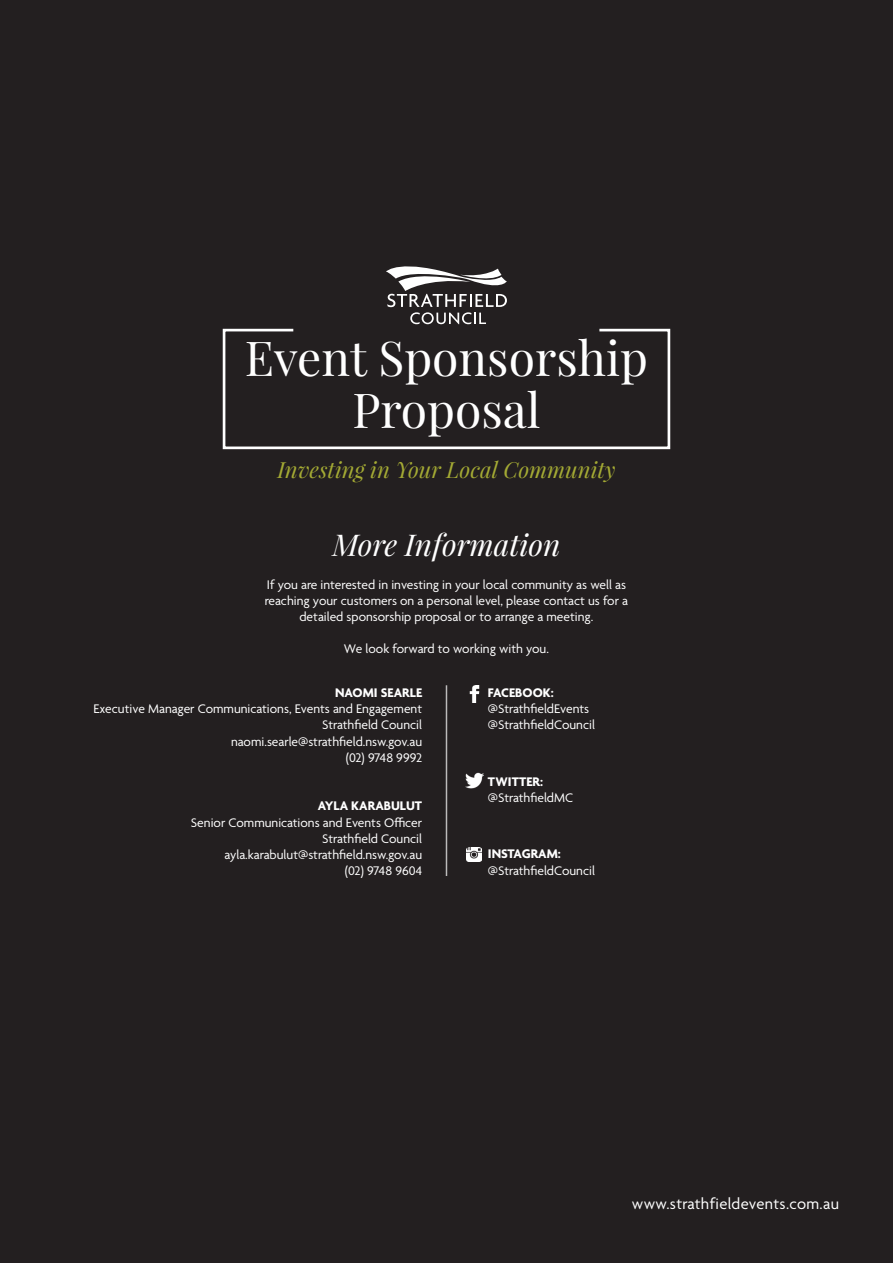
<style>
.page{position:relative;width:893px;height:1263px;background:#231f20}
.page>*{position:absolute;margin:0;border:0;box-sizing:border-box;transform-origin:0 0}
.t1{font:48px/51.6px "Playfair Display";color:#fff;text-align:center}
.t2{font:italic 30px "Playfair Display";color:#fff}
.t3{font:italic 22.2px "Playfair Display";color:#a4aa34}
.t4{font:16.5px "Agenda";letter-spacing:.02em;color:#fff}
.t5{font:13.5px/16.2px "Agenda";color:#fff;text-align:center}
.t6{font:700 13.5px "Agenda";color:#fff}
</style>
<div class="page">
<svg style="left:386px;top:266px;width:121px;height:58px"></svg>
<hr style="left:446px;top:685px;width:1px;height:191px;background:#fff">
<svg style="left:222px;top:328px;width:449px;height:122px"></svg>
<img style="left:469px;top:685px;width:11px;height:18px">
<img style="left:467px;top:847px;width:14px;height:14px">
<img style="left:466px;top:772px;width:17px;height:17px">
<p class="t1" style="left:245px;top:332px;width:405px">Event Sponsorship<br>Proposal</p>
<p class="t3" style="left:277px;top:455px;width:340px">Investing in Your Local Community</p>
<p class="t2" style="left:332px;top:525px;width:230px">More Information</p>
<p class="t5" style="left:265px;top:577px;width:365px">If you are interested in investing in your local community as well as reaching your customers on a personal level, please contact us for a detailed sponsorship proposal or to arrange a meeting.</p>
<p class="t5" style="left:344px;top:642px;width:207px">We look forward to working with you.</p>
<p class="t6" style="left:335px;top:685px;width:89px">NAOMI SEARLE</p>
<p class="t5" style="left:93px;top:702px;width:330px">Executive Manager Communications, Events and Engagement</p>
<p class="t5" style="left:322px;top:718px;width:102px">Strathfield Council</p>
<p class="t5" style="left:231px;top:734px;width:193px">naomi.searle@strathfield.nsw.gov.au</p>
<p class="t5" style="left:346px;top:750px;width:78px">(02) 9748 9992</p>
<p class="t6" style="left:318px;top:799px;width:106px">AYLA KARABULUT</p>
<p class="t5" style="left:191px;top:815px;width:233px">Senior Communications and Events Officer</p>
<p class="t5" style="left:322px;top:831px;width:102px">Strathfield Council</p>
<p class="t5" style="left:225px;top:847px;width:199px">ayla.karabulut@strathfield.nsw.gov.au</p>
<p class="t5" style="left:345px;top:864px;width:79px">(02) 9748 9604</p>
<p class="t6" style="left:488px;top:685px;width:67px">FACEBOOK:</p>
<p class="t5" style="left:488px;top:702px;width:103px">@StrathfieldEvents</p>
<p class="t5" style="left:488px;top:718px;width:109px">@StrathfieldCouncil</p>
<p class="t6" style="left:488px;top:774px;width:57px">TWITTER:</p>
<p class="t5" style="left:488px;top:790px;width:87px">@StrathfieldMC</p>
<p class="t6" style="left:488px;top:847px;width:75px">INSTAGRAM:</p>
<p class="t5" style="left:488px;top:863px;width:109px">@StrathfieldCouncil</p>
<p class="t4" style="left:632px;top:1195px;width:209px">www.strathfieldevents.com.au</p>
</div>
